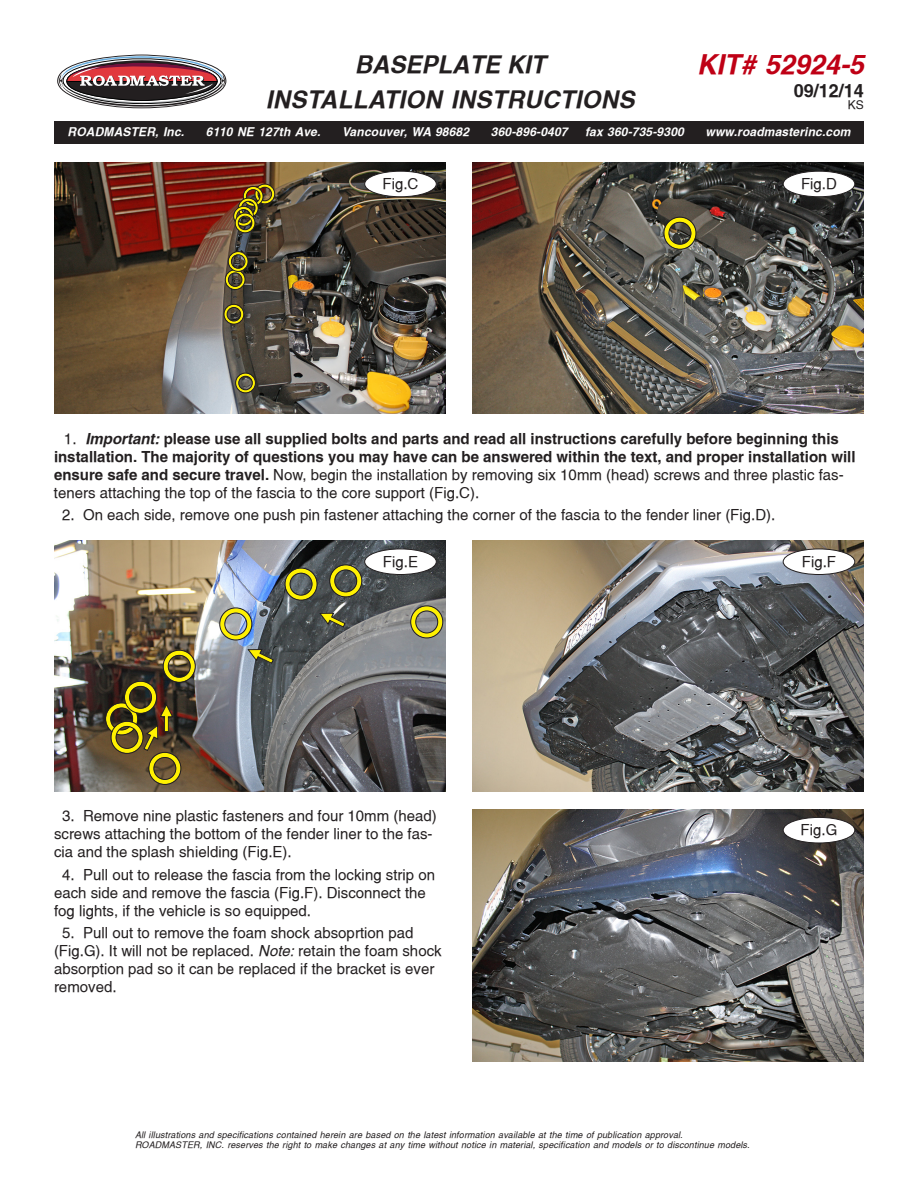
<style>
.page{position:relative;width:918px;height:1188px;background:#fff}
.page>*{position:absolute;margin:0;border:0;box-sizing:border-box;transform-origin:0 0}
.t1{font:italic 700 27px "Switzerland";color:#bf0015}
.t2{font:italic 700 24px/34.3px "Switzerland";letter-spacing:.015em;color:#231f20;text-align:center}
.t3{font:700 18px "Switzerland";color:#231f20}
.Helv_10pt{font:15px/18px "Switzerland";color:#231f20}
.t4{font:700 15px/18px "Switzerland";color:#231f20}
.t5{font:italic 700 12px "Switzerland";letter-spacing:.015em;color:#fff}
.t6{font:12px "Switzerland";color:#231f20}
.Helv_10pt-2{font:italic 9px/10.5px "Switzerland";letter-spacing:.015em;color:#231f20}
.s1{font-weight:400}
.s2{font-style:italic}
</style>
<div class="page">
<img style="left:472px;top:162px;width:392px;height:252px">
<img style="left:472px;top:540px;width:392px;height:252px">
<img style="left:472px;top:810px;width:392px;height:252px">
<div style="left:783px;top:171px;width:72px;height:26px;background:#fff;border-radius:50%"></div>
<div style="left:783px;top:171px;width:72px;height:26px;border:1px solid #231f20;border-radius:50%"></div>
<div style="left:783px;top:549px;width:72px;height:26px;background:#fff;border-radius:50%"></div>
<div style="left:783px;top:549px;width:72px;height:26px;border:1px solid #231f20;border-radius:50%"></div>
<div style="left:783px;top:817px;width:72px;height:26px;background:#fff;border-radius:50%"></div>
<div style="left:783px;top:817px;width:72px;height:26px;border:1px solid #231f20;border-radius:50%"></div>
<div style="left:54px;top:121px;width:810px;height:23px;background:#231f20"></div>
<svg style="left:57px;top:55px;width:170px;height:54px"></svg>
<div style="left:664px;top:217px;width:32px;height:32px;border:4px solid #fff101;border-radius:50%"></div>
<div style="left:664px;top:217px;width:32px;height:33px;border:1px solid #231f20;border-radius:50%"></div>
<div style="left:669px;top:222px;width:22px;height:23px;border:1px solid #231f20;border-radius:50%"></div>
<img style="left:54px;top:540px;width:392px;height:252px">
<div style="left:365px;top:549px;width:71px;height:26px;background:#fff;border-radius:50%"></div>
<div style="left:365px;top:549px;width:72px;height:26px;border:1px solid #231f20;border-radius:50%"></div>
<div style="left:220px;top:608px;width:32px;height:32px;border:4px solid #fff101;border-radius:50%"></div>
<div style="left:219px;top:608px;width:33px;height:32px;border:1px solid #231f20;border-radius:50%"></div>
<div style="left:224px;top:613px;width:23px;height:22px;border:1px solid #231f20;border-radius:50%"></div>
<div style="left:164px;top:651px;width:31px;height:31px;border:4px solid #fff101;border-radius:50%"></div>
<div style="left:163px;top:650px;width:33px;height:33px;border:1px solid #231f20;border-radius:50%"></div>
<div style="left:168px;top:655px;width:23px;height:23px;border:1px solid #231f20;border-radius:50%"></div>
<div style="left:106px;top:703px;width:31px;height:32px;border:4px solid #fff101;border-radius:50%"></div>
<div style="left:105px;top:702px;width:33px;height:33px;border:1px solid #231f20;border-radius:50%"></div>
<div style="left:110px;top:708px;width:23px;height:22px;border:1px solid #231f20;border-radius:50%"></div>
<div style="left:111px;top:722px;width:32px;height:31px;border:4px solid #fff101;border-radius:50%"></div>
<div style="left:111px;top:721px;width:32px;height:33px;border:1px solid #231f20;border-radius:50%"></div>
<div style="left:116px;top:726px;width:22px;height:23px;border:1px solid #231f20;border-radius:50%"></div>
<div style="left:149px;top:753px;width:32px;height:31px;border:4px solid #fff101;border-radius:50%"></div>
<div style="left:148px;top:752px;width:33px;height:33px;border:1px solid #231f20;border-radius:50%"></div>
<div style="left:153px;top:757px;width:23px;height:23px;border:1px solid #231f20;border-radius:50%"></div>
<div style="left:285px;top:568px;width:32px;height:32px;border:4px solid #fff101;border-radius:50%"></div>
<div style="left:285px;top:568px;width:32px;height:33px;border:1px solid #231f20;border-radius:50%"></div>
<div style="left:290px;top:573px;width:22px;height:23px;border:1px solid #231f20;border-radius:50%"></div>
<div style="left:330px;top:565px;width:32px;height:32px;border:4px solid #fff101;border-radius:50%"></div>
<div style="left:329px;top:564px;width:33px;height:33px;border:1px solid #231f20;border-radius:50%"></div>
<div style="left:334px;top:570px;width:23px;height:22px;border:1px solid #231f20;border-radius:50%"></div>
<div style="left:411px;top:606px;width:32px;height:32px;border:4px solid #fff101;border-radius:50%"></div>
<div style="left:410px;top:605px;width:33px;height:33px;border:1px solid #231f20;border-radius:50%"></div>
<div style="left:415px;top:611px;width:23px;height:22px;border:1px solid #231f20;border-radius:50%"></div>
<div style="left:125px;top:682px;width:31px;height:31px;border:4px solid #fff101;border-radius:50%"></div>
<div style="left:124px;top:681px;width:33px;height:33px;border:1px solid #231f20;border-radius:50%"></div>
<div style="left:129px;top:686px;width:23px;height:23px;border:1px solid #231f20;border-radius:50%"></div>
<svg style="left:316px;top:607px;width:32px;height:25px"></svg>
<svg style="left:245px;top:643px;width:31px;height:25px"></svg>
<svg style="left:139px;top:704px;width:34px;height:49px;background:#66531f"></svg>
<img style="left:54px;top:162px;width:392px;height:252px">
<div style="left:365px;top:171px;width:71px;height:26px;background:#fff;border-radius:50%"></div>
<div style="left:365px;top:171px;width:72px;height:26px;border:1px solid #231f20;border-radius:50%"></div>
<div style="left:224px;top:305px;width:20px;height:19px;border:3px solid #fff101;border-radius:50%"></div>
<div style="left:224px;top:304px;width:20px;height:20px;border:1px solid #231f20;border-radius:50%"></div>
<div style="left:227px;top:307px;width:14px;height:14px;border:1px solid #231f20;border-radius:50%"></div>
<div style="left:225px;top:270px;width:20px;height:19px;border:3px solid #fff101;border-radius:50%"></div>
<div style="left:225px;top:270px;width:20px;height:20px;border:1px solid #231f20;border-radius:50%"></div>
<div style="left:228px;top:273px;width:14px;height:14px;border:1px solid #231f20;border-radius:50%"></div>
<div style="left:236px;top:373px;width:19px;height:20px;border:3px solid #fff101;border-radius:50%"></div>
<div style="left:235px;top:373px;width:21px;height:20px;border:1px solid #231f20;border-radius:50%"></div>
<div style="left:239px;top:376px;width:14px;height:14px;border:1px solid #231f20;border-radius:50%"></div>
<div style="left:228px;top:252px;width:20px;height:19px;border:3px solid #fff101;border-radius:50%"></div>
<div style="left:228px;top:251px;width:20px;height:21px;border:1px solid #231f20;border-radius:50%"></div>
<div style="left:231px;top:255px;width:14px;height:14px;border:1px solid #231f20;border-radius:50%"></div>
<div style="left:255px;top:184px;width:20px;height:20px;border:3px solid #fff101;border-radius:50%"></div>
<div style="left:255px;top:184px;width:20px;height:20px;border:1px solid #231f20;border-radius:50%"></div>
<div style="left:258px;top:187px;width:14px;height:14px;border:1px solid #231f20;border-radius:50%"></div>
<div style="left:243px;top:187px;width:20px;height:19px;border:3px solid #fff101;border-radius:50%"></div>
<div style="left:243px;top:186px;width:20px;height:20px;border:1px solid #231f20;border-radius:50%"></div>
<div style="left:246px;top:189px;width:14px;height:14px;border:1px solid #231f20;border-radius:50%"></div>
<div style="left:239px;top:198px;width:19px;height:20px;border:3px solid #fff101;border-radius:50%"></div>
<div style="left:238px;top:198px;width:20px;height:20px;border:1px solid #231f20;border-radius:50%"></div>
<div style="left:241px;top:201px;width:14px;height:14px;border:1px solid #231f20;border-radius:50%"></div>
<div style="left:234px;top:207px;width:19px;height:19px;border:3px solid #fff101;border-radius:50%"></div>
<div style="left:233px;top:206px;width:21px;height:20px;border:1px solid #231f20;border-radius:50%"></div>
<div style="left:237px;top:209px;width:14px;height:14px;border:1px solid #231f20;border-radius:50%"></div>
<div style="left:235px;top:213px;width:20px;height:20px;border:3px solid #fff101;border-radius:50%"></div>
<div style="left:235px;top:213px;width:20px;height:20px;border:1px solid #231f20;border-radius:50%"></div>
<div style="left:238px;top:216px;width:14px;height:14px;border:1px solid #231f20;border-radius:50%"></div>
<p class="t2" style="left:266px;top:47px;width:370px">BASEPLATE KIT<br>INSTALLATION INSTRUCTIONS</p>
<h1 class="t1" style="left:697px;top:49px;width:169px">KIT# 52924-5</h1>
<p class="t3" style="left:794px;top:79px;width:72px">09/12/14</p>
<p class="t6" style="left:848px;top:97px;width:18px">KS</p>
<p class="t5" style="left:68px;top:125px;width:118px">ROADMASTER, Inc.</p>
<p class="t5" style="left:206px;top:125px;width:116px">6110 NE 127th Ave.</p>
<p class="t5" style="left:342px;top:125px;width:129px">Vancouver, WA 98682</p>
<p class="t5" style="left:491px;top:125px;width:78px">360-896-0407</p>
<p class="t5" style="left:585px;top:125px;width:100px">fax 360-735-9300</p>
<p class="t5" style="left:706px;top:125px;width:146px">www.roadmasterinc.com</p>
<p class="Helv_10pt" style="left:383px;top:175px;width:37px">Fig.C</p>
<p class="Helv_10pt" style="left:801px;top:175px;width:37px">Fig.D</p>
<p class="t4" style="left:54px;top:429px;width:803px;text-indent:10px"><span class="s1">1.</span> <span class="s2">Important:</span> please use all supplied bolts and parts and read all instructions carefully before beginning this installation. The majority of questions you may have can be answered within the text, and proper installation will ensure safe and secure travel. <span class="s1">Now, begin the installation by removing six 10mm (head) screws and three plastic fas&shy;teners attaching the top of the fascia to the core support (Fig.C).</span></p>
<p class="Helv_10pt" style="left:62px;top:506px;width:715px">2. On each side, remove one push pin fastener attaching the corner of the fascia to the fender liner (Fig.D).</p>
<p class="Helv_10pt" style="left:383px;top:553px;width:37px">Fig.E</p>
<p class="Helv_10pt" style="left:802px;top:553px;width:36px">Fig.F</p>
<p class="Helv_10pt" style="left:54px;top:807px;width:384px;text-indent:8px">3. Remove nine plastic fasteners and four 10mm (head) screws attaching the bottom of the fender liner to the fas&shy;cia and the splash shielding (Fig.E).</p>
<p class="Helv_10pt" style="left:54px;top:865px;width:383px;text-indent:8px">4. Pull out to release the fascia from the locking strip on each side and remove the fascia (Fig.F). Disconnect the fog lights, if the vehicle is so equipped.</p>
<p class="Helv_10pt" style="left:54px;top:924px;width:389px;text-indent:8px">5. Pull out to remove the foam shock absoprtion pad (Fig.G). It will not be replaced. <span class="s2">Note:</span> retain the foam shock absorption pad so it can be replaced if the bracket is ever removed.</p>
<p class="Helv_10pt" style="left:801px;top:821px;width:38px">Fig.G</p>
<p class="Helv_10pt-2" style="left:135px;top:1129px;width:616px">All illustrations and specifications contained herein are based on the latest information available at the time of publication approval.<br>ROADMASTER, INC. reserves the right to make changes at any time without notice in material, specification and models or to discontinue models.</p>
</div>
